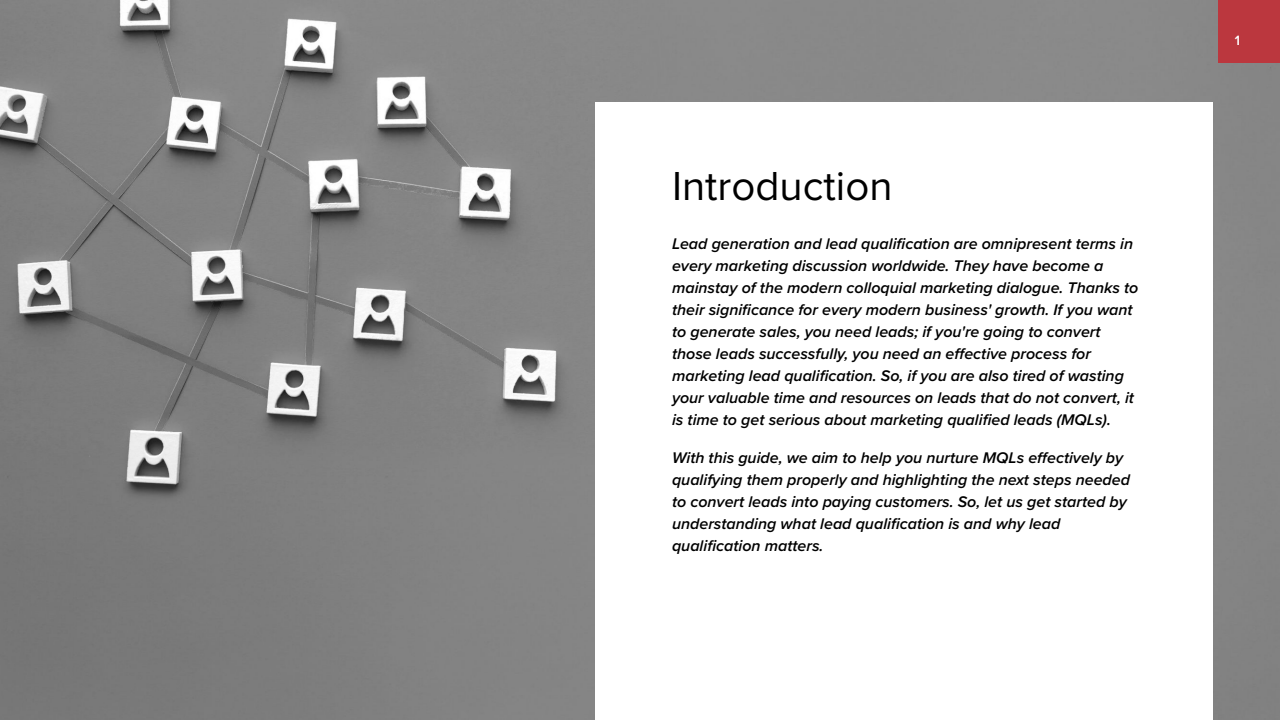
<style>
.page{position:relative;width:1280px;height:720px;background:#fff}
.page>*{position:absolute;margin:0;border:0;box-sizing:border-box;transform-origin:0 0}
.t1{font:42px "Proxima Nova";color:#000}
.t2{font:italic 600 16px/22px "Proxima Nova";color:#000}
.t3{font:600 14px "Proxima Nova";color:#fff}
</style>
<div class="page">
<img style="left:0;top:0;width:1279px;height:720px">
<div style="left:595px;top:102px;width:617px;height:617px;background:#fff"></div>
<div style="left:1218px;top:0;width:61px;height:62px;background:#bb373e"></div>
<h1 class="t1" style="left:672px;top:168px;width:222px">Introduction</h1>
<p class="t2" style="left:672px;top:234px;width:468px">Lead generation and lead qualification are omnipresent terms in every marketing discussion worldwide. They have become a mainstay of the modern colloquial marketing dialogue. Thanks to their significance for every modern business' growth. If you want to generate sales, you need leads; if you're going to convert those leads successfully, you need an effective process for marketing lead qualification. So, if you are also tired of wasting your valuable time and resources on leads that do not convert, it is time to get serious about marketing qualified leads (MQLs).</p>
<p class="t2" style="left:672px;top:448px;width:460px">With this guide, we aim to help you nurture MQLs effectively by qualifying them properly and highlighting the next steps needed to convert leads into paying customers. So, let us get started by understanding what lead qualification is and why lead qualification matters.</p>
<p class="t3" style="left:1235px;top:35px;width:7px">1</p>
</div>
